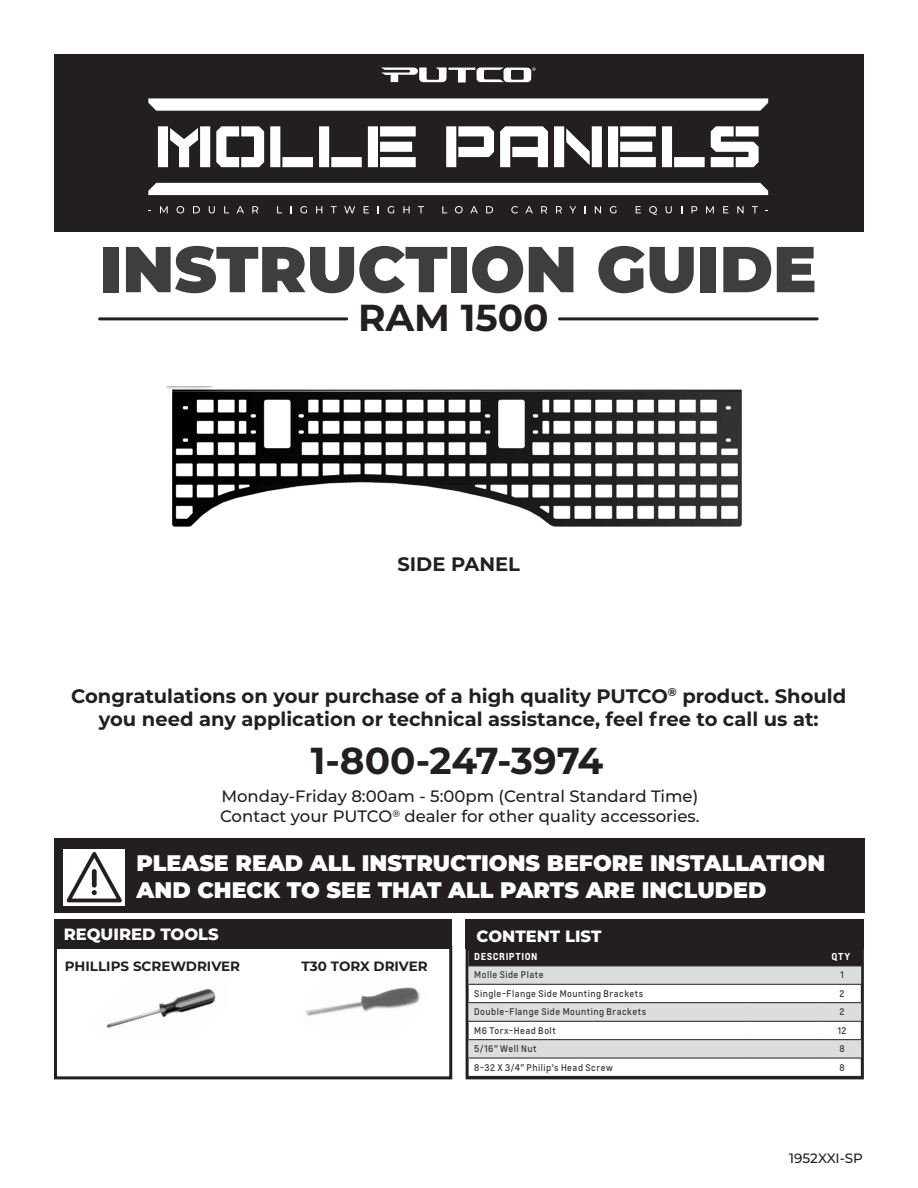
<style>
.page{position:relative;width:918px;height:1188px;background:#fff}
.page>*{position:absolute;margin:0;border:0;box-sizing:border-box;transform-origin:0 0}
.t1{font:900 64.65px "Montserrat";color:#3e3e3f}
.t2{font:700 37.5px "Montserrat";color:#231f20}
.t3{font:900 22.5px/27px "Montserrat";color:#fff}
.t4{font:700 19.5px/23.4px "Montserrat";color:#231f20;text-align:center}
.t5{font:500 16.5px "Montserrat";color:#231f20}
.t6{font:800 16.35px "Montserrat";color:#fff}
.t7{font:700 13.5px "Montserrat";color:#231f20}
.t8{font:500 13.5px "Montserrat";color:#231f20}
.body_chart_no_rule_h{font:700 9.45px "Louis Global 2";letter-spacing:.065em;color:#fff}
.body_chart_no_rule{font:9px "Louis Global 2";letter-spacing:.055em;color:#363536}
</style>
<div class="page">
<div style="left:466px;top:948px;width:398px;height:131px;border:3px solid #231f20"></div>
<svg style="left:469px;top:949px;width:392px;height:109px"></svg>
<hr style="left:469px;top:966px;width:277px;height:1px;background:#231f20">
<hr style="left:746px;top:966px;width:75px;height:1px;background:#231f20">
<hr style="left:821px;top:966px;width:40px;height:1px;background:#231f20">
<hr style="left:469px;top:984px;width:277px;height:1px;background:#231f20">
<hr style="left:746px;top:984px;width:75px;height:1px;background:#231f20">
<hr style="left:821px;top:984px;width:40px;height:1px;background:#231f20">
<hr style="left:469px;top:1002px;width:277px;height:1px;background:#231f20">
<hr style="left:746px;top:1002px;width:75px;height:1px;background:#231f20">
<hr style="left:821px;top:1002px;width:40px;height:1px;background:#231f20">
<hr style="left:469px;top:1021px;width:277px;height:1px;background:#231f20">
<hr style="left:746px;top:1021px;width:75px;height:1px;background:#231f20">
<hr style="left:821px;top:1021px;width:40px;height:1px;background:#231f20">
<hr style="left:469px;top:1039px;width:277px;height:1px;background:#231f20">
<hr style="left:746px;top:1039px;width:75px;height:1px;background:#231f20">
<hr style="left:821px;top:1039px;width:40px;height:1px;background:#231f20">
<hr style="left:469px;top:1058px;width:277px;height:1px;background:#231f20">
<hr style="left:746px;top:1058px;width:75px;height:1px;background:#231f20">
<hr style="left:821px;top:1058px;width:40px;height:1px;background:#231f20">
<hr style="left:469px;top:1076px;width:277px;height:1px;background:#231f20">
<hr style="left:746px;top:1076px;width:75px;height:1px;background:#231f20">
<hr style="left:821px;top:1076px;width:40px;height:1px;background:#231f20">
<div style="left:466px;top:919px;width:398px;height:30px;background:#231f20"></div>
<div style="left:54px;top:919px;width:398px;height:30px;background:#231f20"></div>
<div style="left:54px;top:838px;width:811px;height:75px;background:#231f20"></div>
<div style="left:64px;top:849px;width:61px;height:56px;background:#fff"></div>
<svg style="left:67px;top:852px;width:55px;height:50px"></svg>
<hr style="left:100px;top:317px;width:247px;height:3px;background:#231f20">
<hr style="left:559px;top:317px;width:258px;height:3px;background:#231f20">
<img style="left:306px;top:987px;width:114px;height:29px">
<div style="left:54px;top:945px;width:398px;height:134px;border:3px solid #231f20"></div>
<img style="left:106px;top:988px;width:110px;height:40px">
<div style="left:54px;top:54px;width:809px;height:177px;background:#231f20"></div>
<svg style="left:160px;top:206px;width:8px;height:7px"></svg>
<svg style="left:177px;top:206px;width:7px;height:7px"></svg>
<svg style="left:193px;top:206px;width:7px;height:7px"></svg>
<svg style="left:209px;top:206px;width:6px;height:7px"></svg>
<svg style="left:224px;top:206px;width:5px;height:7px"></svg>
<svg style="left:236px;top:206px;width:8px;height:7px"></svg>
<svg style="left:252px;top:206px;width:6px;height:7px"></svg>
<svg style="left:277px;top:206px;width:5px;height:7px"></svg>
<svg style="left:290px;top:206px;width:2px;height:7px"></svg>
<svg style="left:300px;top:206px;width:7px;height:7px"></svg>
<svg style="left:316px;top:206px;width:6px;height:7px"></svg>
<svg style="left:331px;top:206px;width:6px;height:7px"></svg>
<svg style="left:344px;top:206px;width:11px;height:7px"></svg>
<svg style="left:364px;top:206px;width:5px;height:7px"></svg>
<svg style="left:388px;top:206px;width:6px;height:7px"></svg>
<svg style="left:403px;top:206px;width:7px;height:7px"></svg>
<svg style="left:418px;top:206px;width:6px;height:7px"></svg>
<svg style="left:442px;top:206px;width:5px;height:7px"></svg>
<svg style="left:455px;top:206px;width:8px;height:7px"></svg>
<svg style="left:470px;top:206px;width:8px;height:7px"></svg>
<svg style="left:486px;top:206px;width:7px;height:7px"></svg>
<svg style="left:511px;top:206px;width:7px;height:7px"></svg>
<svg style="left:525px;top:206px;width:8px;height:7px"></svg>
<svg style="left:541px;top:206px;width:6px;height:7px"></svg>
<svg style="left:556px;top:206px;width:6px;height:7px"></svg>
<svg style="left:569px;top:206px;width:7px;height:7px"></svg>
<svg style="left:595px;top:206px;width:6px;height:7px"></svg>
<svg style="left:610px;top:206px;width:7px;height:7px"></svg>
<svg style="left:636px;top:206px;width:5px;height:7px"></svg>
<svg style="left:649px;top:206px;width:8px;height:9px"></svg>
<svg style="left:666px;top:206px;width:6px;height:7px"></svg>
<svg style="left:692px;top:206px;width:5px;height:7px"></svg>
<svg style="left:706px;top:206px;width:8px;height:7px"></svg>
<svg style="left:723px;top:206px;width:5px;height:7px"></svg>
<svg style="left:737px;top:206px;width:7px;height:7px"></svg>
<svg style="left:752px;top:206px;width:6px;height:7px"></svg>
<svg style="left:158px;top:126px;width:52px;height:41px"></svg>
<svg style="left:216px;top:126px;width:48px;height:41px"></svg>
<svg style="left:270px;top:126px;width:43px;height:41px"></svg>
<svg style="left:319px;top:126px;width:43px;height:41px"></svg>
<svg style="left:368px;top:126px;width:48px;height:41px"></svg>
<svg style="left:446px;top:126px;width:48px;height:41px"></svg>
<svg style="left:500px;top:126px;width:48px;height:41px"></svg>
<svg style="left:554px;top:126px;width:48px;height:41px"></svg>
<svg style="left:608px;top:126px;width:48px;height:41px"></svg>
<svg style="left:662px;top:126px;width:43px;height:41px"></svg>
<svg style="left:711px;top:126px;width:48px;height:41px"></svg>
<div style="left:148px;top:183px;width:620px;height:12px;background:#fff"></div>
<svg style="left:148px;top:98px;width:620px;height:13px;background:#f0f0f0"></svg>
<svg style="left:381px;top:67px;width:155px;height:16px"></svg>
<img style="left:166px;top:386px;width:576px;height:141px">
<p class="t1" style="left:100px;top:221px;width:719px">INSTRUCTION GUIDE</p>
<p class="t2" style="left:358px;top:291px;width:192px">RAM 1500</p>
<p class="t4" style="left:397px;top:551px;width:124px">SIDE PANEL</p>
<p class="t4" style="left:71px;top:683px;width:777px">Congratulations on your purchase of a high quality PUTCO<sup>®</sup> product. Should you need any application or technical assistance, feel free to call us at:</p>
<p class="t2" style="left:311px;top:734px;width:294px">1-800-247-3974</p>
<p class="t5" style="left:221px;top:785px;width:478px">Monday-Friday 8:00am - 5:00pm (Central Standard Time)</p>
<p class="t5" style="left:220px;top:805px;width:481px">Contact your PUTCO<sup>®</sup> dealer for other quality accessories.</p>
<p class="t3" style="left:137px;top:848px;width:690px">PLEASE READ ALL INSTRUCTIONS BEFORE INSTALLATION<br>AND CHECK TO SEE THAT ALL PARTS ARE INCLUDED</p>
<p class="t6" style="left:64px;top:922px;width:156px">REQUIRED TOOLS</p>
<p class="t6" style="left:477px;top:924px;width:126px">CONTENT LIST</p>
<p class="t7" style="left:65px;top:957px;width:177px">PHILLIPS SCREWDRIVER</p>
<p class="t7" style="left:301px;top:957px;width:128px">T30 TORX DRIVER</p>
<p class="body_chart_no_rule_h" style="left:474px;top:950px;width:65px">DESCRIPTION</p>
<p class="body_chart_no_rule_h" style="left:832px;top:950px;width:20px">QTY</p>
<p class="body_chart_no_rule" style="left:474px;top:969px;width:71px">Molle Side Plate</p>
<p class="body_chart_no_rule" style="left:840px;top:969px;width:5px">1</p>
<p class="body_chart_no_rule" style="left:474px;top:987px;width:170px">Single-Flange Side Mounting Brackets</p>
<p class="body_chart_no_rule" style="left:840px;top:987px;width:6px">2</p>
<p class="body_chart_no_rule" style="left:474px;top:1006px;width:173px">Double-Flange Side Mounting Brackets</p>
<p class="body_chart_no_rule" style="left:840px;top:1006px;width:6px">2</p>
<p class="body_chart_no_rule" style="left:474px;top:1024px;width:83px">M6 Torx-Head Bolt</p>
<p class="body_chart_no_rule" style="left:838px;top:1024px;width:10px">12</p>
<p class="body_chart_no_rule" style="left:474px;top:1043px;width:64px">5/16” Well Nut</p>
<p class="body_chart_no_rule" style="left:839px;top:1043px;width:7px">8</p>
<p class="body_chart_no_rule" style="left:474px;top:1061px;width:140px">8-32 X 3/4” Philip’s Head Screw</p>
<p class="body_chart_no_rule" style="left:839px;top:1061px;width:7px">8</p>
<p class="t8" style="left:789px;top:1148px;width:75px">1952XXI-SP</p>
</div>
